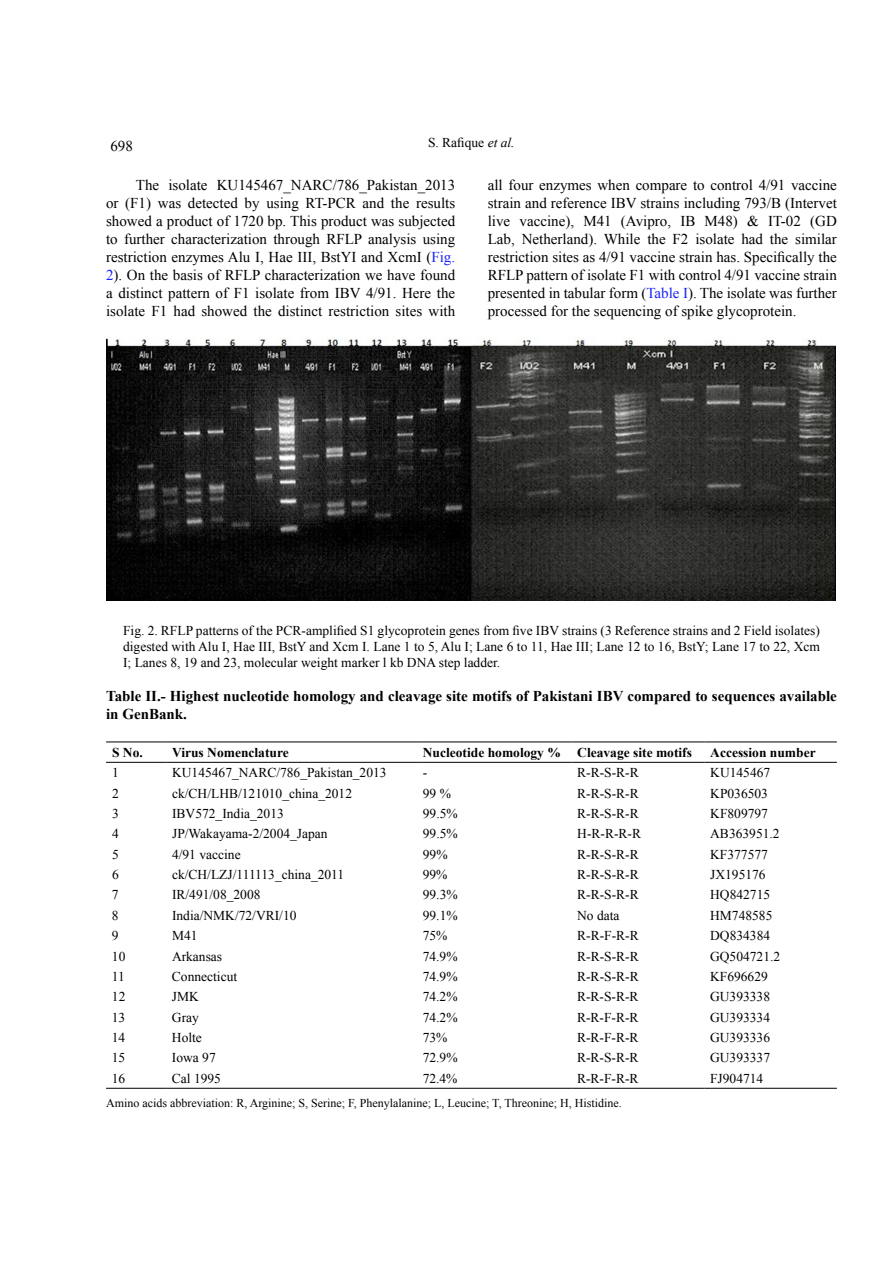
<style>
.page{position:relative;width:893px;height:1263px;background:#fff}
.page>*{position:absolute;margin:0;border:0;box-sizing:border-box;transform-origin:0 0}
.t1{font:15px/18px "Times New Roman";color:#000;text-align:justify}
.t2{font:700 15px/18px "Times New Roman";color:#000}
.t3{font:13.5px/16.2px "Times New Roman";color:#000;text-align:justify}
.t4{font:700 13.5px "Times New Roman";color:#000}
.t5{font:12px "Times New Roman";color:#000}
.s1{font-style:italic}
.s2{color:#1922fb}
</style>
<div class="page">
<img style="left:106px;top:338px;width:730px;height:262px">
<hr style="left:106px;top:1088px;width:60px;height:1px;background:#000">
<hr style="left:166px;top:1088px;width:251px;height:1px;background:#000">
<hr style="left:417px;top:1088px;width:154px;height:1px;background:#000">
<hr style="left:571px;top:1088px;width:133px;height:1px;background:#000">
<hr style="left:704px;top:1088px;width:133px;height:1px;background:#000">
<hr style="left:106px;top:741px;width:60px;height:1px;background:#000">
<hr style="left:166px;top:741px;width:251px;height:1px;background:#000">
<hr style="left:417px;top:741px;width:154px;height:1px;background:#000">
<hr style="left:571px;top:741px;width:133px;height:1px;background:#000">
<hr style="left:704px;top:741px;width:133px;height:1px;background:#000">
<hr style="left:106px;top:762px;width:60px;height:1px;background:#000">
<hr style="left:166px;top:762px;width:251px;height:1px;background:#000">
<hr style="left:417px;top:762px;width:154px;height:1px;background:#000">
<hr style="left:571px;top:762px;width:133px;height:1px;background:#000">
<hr style="left:704px;top:762px;width:133px;height:1px;background:#000">
<p class="t3" style="left:428px;top:134px;width:88px">S. Rafique <span class="s1">et al.</span></p>
<p class="t1" style="left:110px;top:137px;width:24px">698</p>
<p class="t1" style="left:106px;top:176px;width:351px;text-indent:30px">The isolate KU145467_NARC/786_Pakistan_2013 or (F1) was detected by using RT-PCR and the results showed a product of 1720 bp. This product was subjected to further characterization through RFLP analysis using restriction enzymes Alu I, Hae III, BstYI and XcmI (<span class="s2">Fig.<br>2</span>). On the basis of RFLP characterization we have found a distinct pattern of F1 isolate from IBV 4/91. Here the isolate F1 had showed the distinct restriction sites with</p>
<p class="t1" style="left:488px;top:176px;width:351px">all four enzymes when compare to control 4/91 vaccine strain and reference IBV strains including 793/B (Intervet live vaccine), M41 (Avipro, IB M48) &amp; IT-02 (GD Lab, Netherland). While the F2 isolate had the similar restriction sites as 4/91 vaccine strain has. Specifically the RFLP pattern of isolate F1 with control 4/91 vaccine strain presented in tabular form (<span class="s2">Table I</span>). The isolate was further processed for the sequencing of spike glycoprotein.</p>
<p class="t3" style="left:123px;top:622px;width:698px">Fig. 2. RFLP patterns of the PCR-amplified S1 glycoprotein genes from five IBV strains (3 Reference strains and 2 Field isolates) digested with Alu I, Hae III, BstY and Xcm I. Lane 1 to 5, Alu I; Lane 6 to 11, Hae III; Lane 12 to 16, BstY; Lane 17 to 22, Xcm I; Lanes 8, 19 and 23, molecular weight marker l kb DNA step ladder.</p>
<p class="t2" style="left:106px;top:687px;width:732px">Table II.- Highest nucleotide homology and cleavage site motifs of Pakistani IBV compared to sequences available in GenBank.</p>
<p class="t4" style="left:112px;top:743px;width:32px">S No.</p>
<p class="t4" style="left:172px;top:743px;width:118px">Virus Nomenclature</p>
<p class="t4" style="left:423px;top:743px;width:271px">Nucleotide homology % Cleavage site motifs</p>
<p class="t4" style="left:710px;top:743px;width:107px">Accession number</p>
<p class="t3" style="left:112px;top:764px;width:8px">1</p>
<p class="t3" style="left:172px;top:764px;width:216px">KU145467_NARC/786_Pakistan_2013</p>
<p class="t3" style="left:423px;top:764px;width:6px">-</p>
<p class="t3" style="left:577px;top:764px;width:63px">R-R-S-R-R</p>
<p class="t3" style="left:710px;top:764px;width:61px">KU145467</p>
<p class="t3" style="left:112px;top:785px;width:8px">2</p>
<p class="t3" style="left:172px;top:785px;width:181px">ck/CH/LHB/121010_china_2012</p>
<p class="t3" style="left:423px;top:785px;width:30px">99 %</p>
<p class="t3" style="left:577px;top:785px;width:63px">R-R-S-R-R</p>
<p class="t3" style="left:710px;top:785px;width:59px">KP036503</p>
<p class="t3" style="left:112px;top:805px;width:8px">3</p>
<p class="t3" style="left:172px;top:805px;width:113px">IBV572_India_2013</p>
<p class="t3" style="left:423px;top:805px;width:36px">99.5%</p>
<p class="t3" style="left:577px;top:805px;width:63px">R-R-S-R-R</p>
<p class="t3" style="left:710px;top:805px;width:59px">KF809797</p>
<p class="t3" style="left:112px;top:825px;width:8px">4</p>
<p class="t3" style="left:172px;top:825px;width:157px">JP/Wakayama-2/2004_Japan</p>
<p class="t3" style="left:423px;top:825px;width:36px">99.5%</p>
<p class="t3" style="left:577px;top:825px;width:65px">H-R-R-R-R</p>
<p class="t3" style="left:710px;top:825px;width:71px">AB363951.2</p>
<p class="t3" style="left:112px;top:846px;width:8px">5</p>
<p class="t3" style="left:172px;top:846px;width:70px">4/91 vaccine</p>
<p class="t3" style="left:423px;top:846px;width:26px">99%</p>
<p class="t3" style="left:577px;top:846px;width:63px">R-R-S-R-R</p>
<p class="t3" style="left:710px;top:846px;width:59px">KF377577</p>
<p class="t3" style="left:112px;top:866px;width:8px">6</p>
<p class="t3" style="left:172px;top:866px;width:174px">ck/CH/LZJ/111113_china_2011</p>
<p class="t3" style="left:423px;top:866px;width:26px">99%</p>
<p class="t3" style="left:577px;top:866px;width:63px">R-R-S-R-R</p>
<p class="t3" style="left:710px;top:866px;width:57px">JX195176</p>
<p class="t3" style="left:112px;top:886px;width:8px">7</p>
<p class="t3" style="left:172px;top:886px;width:90px">IR/491/08_2008</p>
<p class="t3" style="left:423px;top:886px;width:36px">99.3%</p>
<p class="t3" style="left:577px;top:886px;width:63px">R-R-S-R-R</p>
<p class="t3" style="left:710px;top:886px;width:61px">HQ842715</p>
<p class="t3" style="left:112px;top:907px;width:8px">8</p>
<p class="t3" style="left:172px;top:907px;width:126px">India/NMK/72/VRI/10</p>
<p class="t3" style="left:423px;top:907px;width:36px">99.1%</p>
<p class="t3" style="left:577px;top:907px;width:44px">No data</p>
<p class="t3" style="left:710px;top:907px;width:64px">HM748585</p>
<p class="t3" style="left:112px;top:927px;width:8px">9</p>
<p class="t3" style="left:172px;top:927px;width:27px">M41</p>
<p class="t3" style="left:423px;top:927px;width:26px">75%</p>
<p class="t3" style="left:577px;top:927px;width:63px">R-R-F-R-R</p>
<p class="t3" style="left:710px;top:927px;width:61px">DQ834384</p>
<p class="t3" style="left:112px;top:948px;width:15px">10</p>
<p class="t3" style="left:172px;top:948px;width:52px">Arkansas</p>
<p class="t3" style="left:423px;top:948px;width:36px">74.9%</p>
<p class="t3" style="left:577px;top:948px;width:63px">R-R-S-R-R</p>
<p class="t3" style="left:710px;top:948px;width:72px">GQ504721.2</p>
<p class="t3" style="left:112px;top:968px;width:15px">11</p>
<p class="t3" style="left:172px;top:968px;width:67px">Connecticut</p>
<p class="t3" style="left:423px;top:968px;width:36px">74.9%</p>
<p class="t3" style="left:577px;top:968px;width:63px">R-R-S-R-R</p>
<p class="t3" style="left:710px;top:968px;width:59px">KF696629</p>
<p class="t3" style="left:112px;top:988px;width:15px">12</p>
<p class="t3" style="left:172px;top:988px;width:28px">JMK</p>
<p class="t3" style="left:423px;top:988px;width:36px">74.2%</p>
<p class="t3" style="left:577px;top:988px;width:63px">R-R-S-R-R</p>
<p class="t3" style="left:710px;top:988px;width:61px">GU393338</p>
<p class="t3" style="left:112px;top:1009px;width:15px">13</p>
<p class="t3" style="left:172px;top:1009px;width:28px">Gray</p>
<p class="t3" style="left:423px;top:1009px;width:36px">74.2%</p>
<p class="t3" style="left:577px;top:1009px;width:63px">R-R-F-R-R</p>
<p class="t3" style="left:710px;top:1009px;width:61px">GU393334</p>
<p class="t3" style="left:112px;top:1029px;width:15px">14</p>
<p class="t3" style="left:172px;top:1029px;width:31px">Holte</p>
<p class="t3" style="left:423px;top:1029px;width:26px">73%</p>
<p class="t3" style="left:577px;top:1029px;width:63px">R-R-F-R-R</p>
<p class="t3" style="left:710px;top:1029px;width:61px">GU393336</p>
<p class="t3" style="left:112px;top:1049px;width:15px">15</p>
<p class="t3" style="left:172px;top:1049px;width:45px">Iowa 97</p>
<p class="t3" style="left:423px;top:1049px;width:36px">72.9%</p>
<p class="t3" style="left:577px;top:1049px;width:63px">R-R-S-R-R</p>
<p class="t3" style="left:710px;top:1049px;width:61px">GU393337</p>
<p class="t3" style="left:112px;top:1070px;width:15px">16</p>
<p class="t3" style="left:172px;top:1070px;width:51px">Cal 1995</p>
<p class="t3" style="left:423px;top:1070px;width:36px">72.4%</p>
<p class="t3" style="left:577px;top:1070px;width:63px">R-R-F-R-R</p>
<p class="t3" style="left:710px;top:1070px;width:55px">FJ904714</p>
<p class="t5" style="left:106px;top:1095px;width:517px">Amino acids abbreviation: R, Arginine; S, Serine; F, Phenylalanine; L, Leucine; T, Threonine; H, Histidine.</p>
</div>
